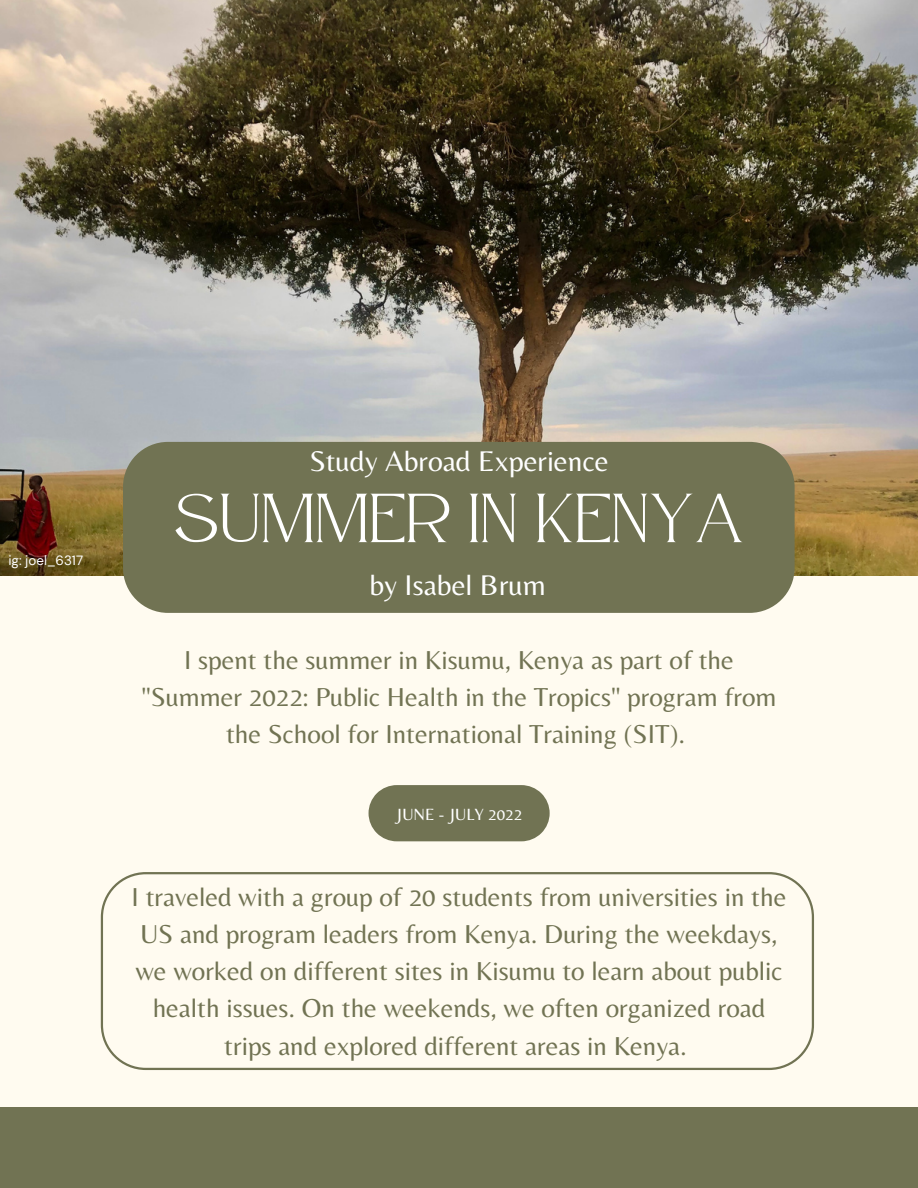
<style>
.page{position:relative;width:918px;height:1188px;background:#fffbf0}
.page>*{position:absolute;margin:0;border:0;box-sizing:border-box;transform-origin:0 0}
.t1{font:69.15px "Atteron";color:#fff}
.t2{font:29.7px "Belleza";color:#fff}
.t3{font:27px/37.2px "Belleza";color:#717353;text-align:center}
.t4{font:16.95px "Belleza";color:#fff}
.t5{font:13.35px "DM Sans";color:#fff}
</style>
<div class="page">
<img style="left:0;top:0;width:918px;height:576px">
<div style="left:123px;top:442px;width:672px;height:171px;background:#717353;border-radius:45px"></div>
<div style="left:0;top:1107px;width:918px;height:81px;background:#717353"></div>
<svg style="left:101px;top:872px;width:713px;height:198px"></svg>
<svg style="left:369px;top:785px;width:181px;height:56px;background:#7a7c5d"></svg>
<p class="t5" style="left:8px;top:552px;width:76px">ig: joel_6317</p>
<p class="t2" style="left:309px;top:443px;width:301px">Study Abroad Experience</p>
<h1 class="t1" style="left:174px;top:478px;width:571px">SUMMER IN KENYA</h1>
<p class="t2" style="left:369px;top:567px;width:178px">by Isabel Brum</p>
<p class="t3" style="left:141px;top:641px;width:637px">I spent the summer in Kisumu, Kenya as part of the "Summer 2022: Public Health in the Tropics" program from the School for International Training (SIT).</p>
<p class="t4" style="left:396px;top:804px;width:128px">JUNE - JULY 2022</p>
<p class="t3" style="left:132px;top:878px;width:656px">I traveled with a group of 20 students from universities in the US and program leaders from Kenya. During the weekdays, we worked on different sites in Kisumu to learn about public health issues. On the weekends, we often organized road trips and explored different areas in Kenya.</p>
</div>
